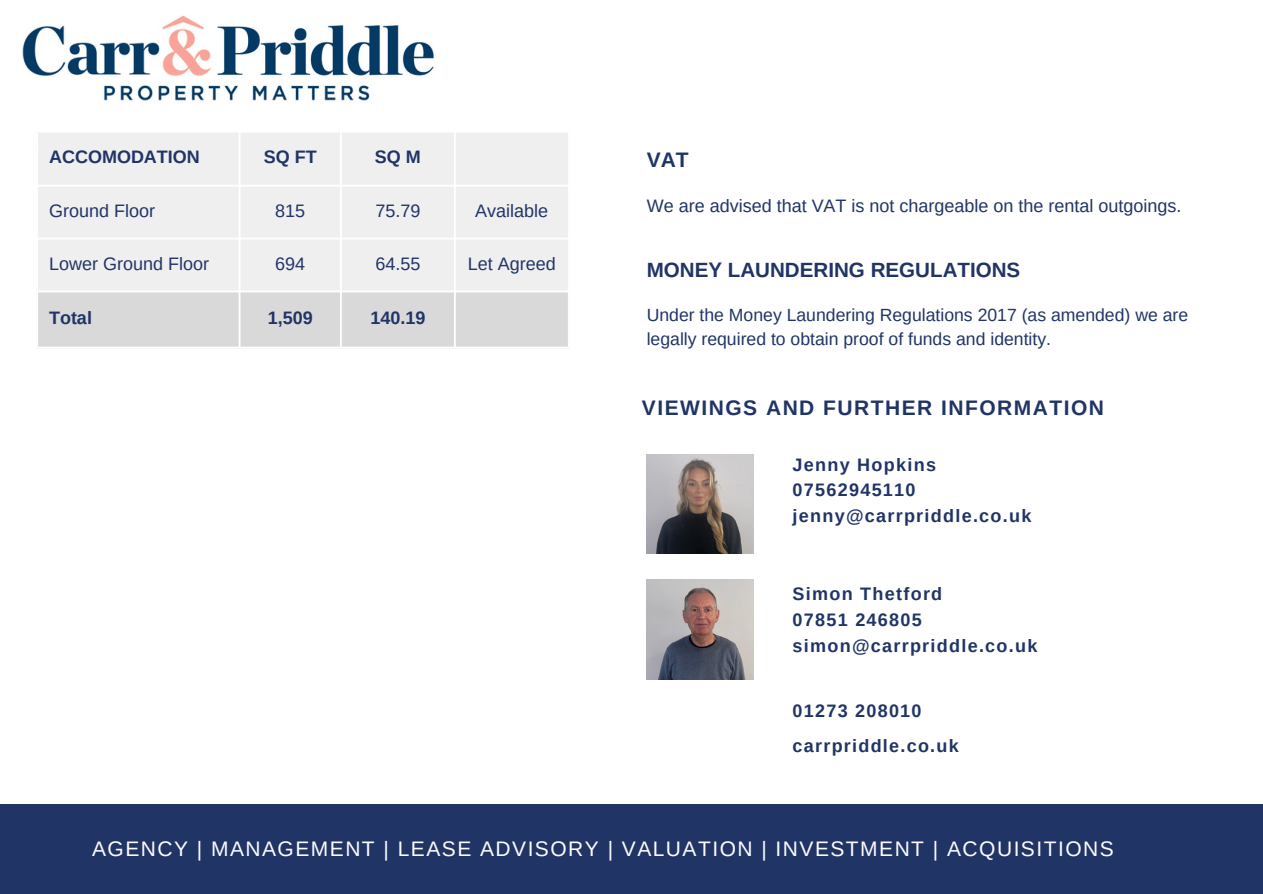
<style>
.page{position:relative;width:1263px;height:894px;background:#fff}
.page>*{position:absolute;margin:0;border:0;box-sizing:border-box;transform-origin:0 0}
.t1{font:21px "Arimo";letter-spacing:.07em;color:#fbfbfb}
.t2{font:700 21px "Arimo";letter-spacing:.07em;color:#203466}
.t3{font:700 20.55px "Arimo";color:#203466}
.t4{font:700 18px/25.8px "Arimo";letter-spacing:.07em;color:#203466}
.t5{font:18px "Arimo";color:#203466}
.t6{font:700 18px "Arimo";color:#203466}
.t7{font:17.7px/23.7px "Arimo";color:#203466}
</style>
<div class="page">
<div style="left:0;top:804px;width:1263px;height:89px;background:#203466"></div>
<div style="left:36px;top:131px;width:534px;height:217px;background:#efefef"></div>
<div style="left:38px;top:292px;width:530px;height:54px;background:#d9d9d9"></div>
<hr style="left:36px;top:132px;width:2px;height:214px;background:#fff">
<hr style="left:239px;top:132px;width:1px;height:214px;background:#fff">
<hr style="left:340px;top:132px;width:2px;height:214px;background:#fff">
<hr style="left:454px;top:132px;width:2px;height:214px;background:#fff">
<hr style="left:568px;top:132px;width:2px;height:214px;background:#fff">
<hr style="left:36px;top:131px;width:534px;height:1px;background:#fff">
<hr style="left:36px;top:185px;width:534px;height:1px;background:#fff">
<hr style="left:36px;top:237px;width:534px;height:2px;background:#fff">
<hr style="left:36px;top:290px;width:534px;height:2px;background:#fff">
<hr style="left:36px;top:346px;width:534px;height:2px;background:#fff">
<img style="left:103px;top:85px;width:267px;height:16px">
<img style="left:22px;top:15px;width:189px;height:61px">
<img style="left:217px;top:25px;width:217px;height:51px">
<img style="left:647px;top:454px;width:107px;height:99px">
<img style="left:647px;top:579px;width:107px;height:99px">
<p class="t6" style="left:49px;top:146px;width:152px">ACCOMODATION</p>
<p class="t4" style="left:264px;top:144px;width:54px">SQ FT</p>
<p class="t4" style="left:375px;top:144px;width:47px">SQ M</p>
<p class="t5" style="left:49px;top:201px;width:107px">Ground Floor</p>
<p class="t5" style="left:275px;top:201px;width:32px">815</p>
<p class="t5" style="left:375px;top:201px;width:47px">75.79</p>
<p class="t5" style="left:475px;top:201px;width:75px">Available</p>
<p class="t5" style="left:49px;top:253px;width:161px">Lower Ground Floor</p>
<p class="t5" style="left:275px;top:253px;width:32px">694</p>
<p class="t5" style="left:375px;top:253px;width:47px">64.55</p>
<p class="t5" style="left:468px;top:253px;width:90px">Let Agreed</p>
<p class="t4" style="left:49px;top:305px;width:44px">Total</p>
<p class="t4" style="left:268px;top:305px;width:47px">1,509</p>
<p class="t4" style="left:370px;top:305px;width:57px">140.19</p>
<p class="t2" style="left:647px;top:148px;width:43px">VAT</p>
<p class="t5" style="left:647px;top:196px;width:536px">We are advised that VAT is not chargeable on the rental outgoings.</p>
<p class="t3" style="left:647px;top:258px;width:375px">MONEY LAUNDERING REGULATIONS</p>
<h1 class="t7" style="left:647px;top:303px;width:543px">Under the Money Laundering Regulations 2017 (as amended) we are legally required to obtain proof of funds and identity.</h1>
<h1 class="t2" style="left:642px;top:396px;width:463px">VIEWINGS AND FURTHER INFORMATION</h1>
<p class="t4" style="left:793px;top:451px;width:240px">Jenny Hopkins<br>07562945110 jenny@carrpriddle.co.uk</p>
<p class="t4" style="left:793px;top:580px;width:246px">Simon Thetford<br>07851 246805 simon@carrpriddle.co.uk</p>
<p class="t4" style="left:793px;top:693px;width:168px;line-height:34.8px">01273 208010 carrpriddle.co.uk</p>
<p class="t1" style="left:92px;top:836px;width:1023px">AGENCY | MANAGEMENT | LEASE ADVISORY | VALUATION | INVESTMENT | ACQUISITIONS</p>
</div>
